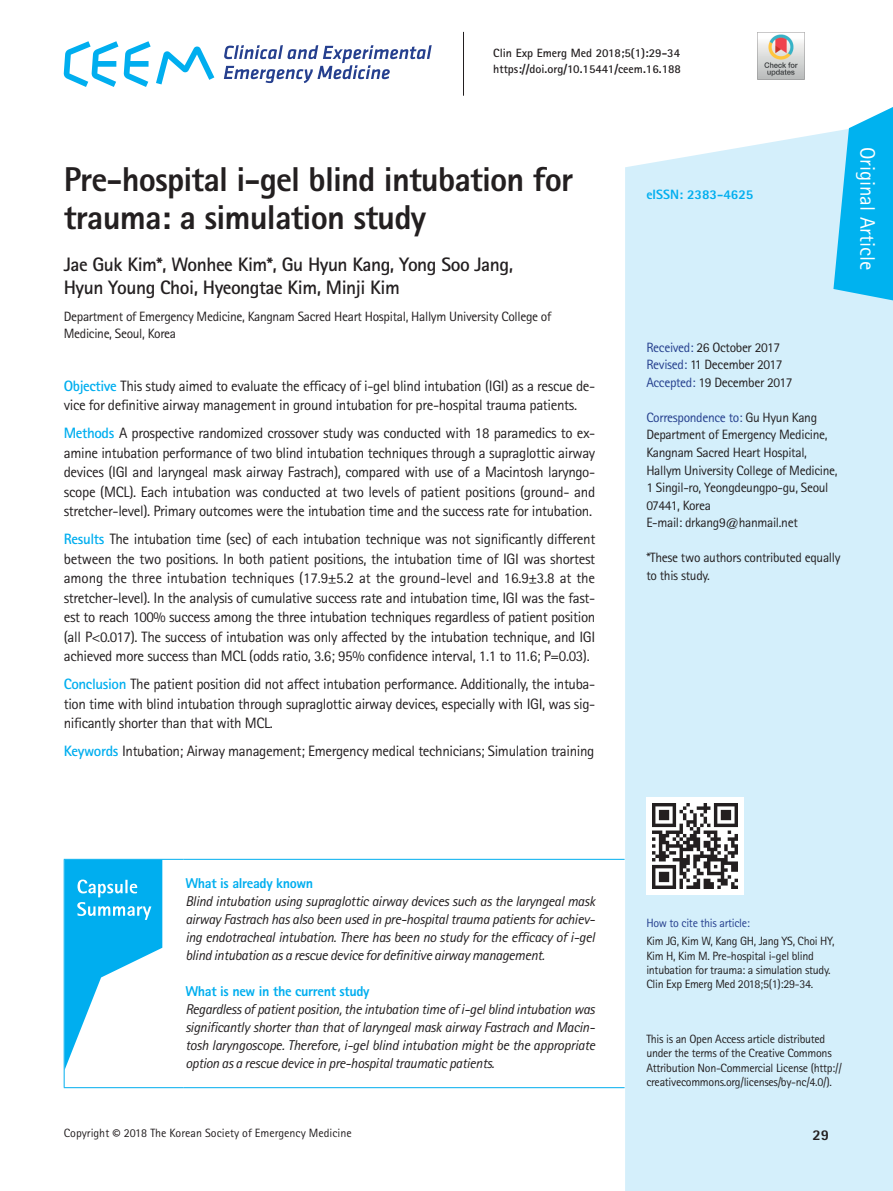
<style>
.page{position:relative;width:893px;height:1191px;background:#fff}
.page>*{position:absolute;margin:0;border:0;box-sizing:border-box;transform-origin:0 0}
.t1{font:800 34.5px/38px "Rotis Sans Serif Std";letter-spacing:-.025em;color:#231f20}
.t2{font:21px "Rotis Sans Serif Std";color:#fff}
.t3{font:700 19.5px/23.4px "Rotis Sans Serif Std";letter-spacing:-.025em;color:#231f20}
.t4{font:15px/19.5px "Rotis Sans Serif Std";letter-spacing:-.025em;color:#231f20;text-align:justify}
.t5{font:800 15px "Rotis Sans Serif Std";color:#231f20}
.t6{font:italic 14.25px/18px "Rotis Sans Serif Std";letter-spacing:-.025em;color:#231f20;text-align:justify}
.t7{font:800 14.25px "Rotis Sans Serif Std";letter-spacing:-.025em;color:#00aeef}
.t8{font:13.5px/17.5px "Rotis Sans Serif Std";letter-spacing:-.025em;color:#231f20}
.t9{font:800 13.5px "Rotis Sans Serif Std";color:#00aeef}
.t10{font:12px/14.4px "Rotis Sans Serif Std";letter-spacing:-.025em;color:#231f20}
.t11{font:700 12px/16.5px "Rotis Sans Serif Std";color:#231f20}
.t12{font:12px "Rotis Sans Serif Std";color:#231f20}
.t13{font:12px "Rotis Sans Serif Std";letter-spacing:-.025em;color:#253f8e}
.s1{font-weight:700;color:#00aeef}
.s2{color:#253f8e}
.s3{font-family:"Myriad Pro";font-weight:700}
</style>
<div class="page">
<div style="left:625px;top:131px;width:268px;height:1060px;background:#d4effb"></div>
<svg style="left:833px;top:107px;width:60px;height:193px"></svg>
<svg style="left:64px;top:41px;width:54px;height:46px"></svg>
<svg style="left:124px;top:41px;width:90px;height:46px"></svg>
<svg style="left:224px;top:45px;width:208px;height:38px"></svg>
<hr style="left:463px;top:32px;width:1px;height:64px;background:#231f20">
<div style="left:646px;top:797px;width:98px;height:98px;background:#fff"></div>
<img style="left:653px;top:803px;width:85px;height:85px">
<hr style="left:64px;top:859px;width:1px;height:228px;background:#00aeef">
<hr style="left:183px;top:859px;width:442px;height:1px;background:#00aeef">
<hr style="left:183px;top:1087px;width:442px;height:1px;background:#00aeef">
<hr style="left:64px;top:859px;width:119px;height:1px;background:#00aeef">
<hr style="left:64px;top:1087px;width:119px;height:1px;background:#00aeef">
<svg style="left:65px;top:859px;width:97px;height:210px"></svg>
<img style="left:758px;top:32px;width:46px;height:47px">
<p class="t11" style="left:493px;top:44px;width:189px">Clin Exp Emerg Med 2018;5(1):29-34 https://doi.org/10.15441/ceem.16.188</p>
<h1 class="t1" style="left:64px;top:160px;width:511px">Pre-hospital i-gel blind intubation for trauma: a simulation study</h1>
<h3 class="t3" style="left:64px;top:252px;width:451px">Jae Guk Kim*, Wonhee Kim*, Gu Hyun Kang, Yong Soo Jang,<br>Hyun Young Choi, Hyeongtae Kim, Minji Kim</h3>
<p class="t8" style="left:64px;top:308px;width:489px;line-height:16.2px">Department of Emergency Medicine, Kangnam Sacred Heart Hospital, Hallym University College of<br>Medicine, Seoul, Korea</p>
<p class="t4" style="left:64px;top:376px;width:533px"><span class="s1">Objective</span> This study aimed to evaluate the efficacy of i-gel blind intubation (IGI) as a rescue de&shy;vice for definitive airway management in ground intubation for pre-hospital trauma patients.</p>
<p class="t4" style="left:64px;top:423px;width:533px"><span class="s1">Methods</span> A prospective randomized crossover study was conducted with 18 paramedics to ex&shy;amine intubation performance of two blind intubation techniques through a supraglottic airway devices (IGI and laryngeal mask airway Fastrach), compared with use of a Macintosh laryngo&shy;scope (MCL). Each intubation was conducted at two levels of patient positions (ground- and stretcher-level). Primary outcomes were the intubation time and the success rate for intubation.</p>
<p class="t4" style="left:64px;top:529px;width:533px"><span class="s1">Results</span> The intubation time (sec) of each intubation technique was not significantly different between the two positions. In both patient positions, the intubation time of IGI was shortest among the three intubation techniques (17.9±5.2 at the ground-level and 16.9±3.8 at the stretcher-level). In the analysis of cumulative success rate and intubation time, IGI was the fast&shy;est to reach 100% success among the three intubation techniques regardless of patient position (all P&lt;0.017). The success of intubation was only affected by the intubation technique, and IGI achieved more success than MCL (odds ratio, 3.6; 95% confidence interval, 1.1 to 11.6; P=0.03).</p>
<p class="t4" style="left:64px;top:674px;width:533px"><span class="s1">Conclusion</span> The patient position did not affect intubation performance. Additionally, the intuba&shy;tion time with blind intubation through supraglottic airway devices, especially with IGI, was sig&shy;nificantly shorter than that with MCL.</p>
<p class="t4" style="left:64px;top:741px;width:532px"><span class="s1">Keywords</span> Intubation; Airway management; Emergency medical technicians; Simulation training</p>
<p class="t9" style="left:646px;top:185px;width:109px">eISSN: 2383-4625</p>
<h2 class="t2" style="left:880px;top:147px;width:125px;rotate:90deg">Original Article</h2>
<p class="t8" style="left:646px;top:338px;width:148px"><span class="s2">Received:</span> 26 October 2017<br><span class="s2">Revised:</span> 11 December 2017<br><span class="s2">Accepted:</span> 19 December 2017</p>
<p class="t8" style="left:646px;top:408px;width:193px"><span class="s2">Correspondence to:</span> Gu Hyun Kang<br>Department of Emergency Medicine,<br>Kangnam Sacred Heart Hospital,<br>Hallym University College of Medicine,<br>1 Singil-ro, Yeongdeungpo-gu, Seoul<br>07441, Korea<br>E-mail: drkang9@hanmail.net</p>
<p class="t8" style="left:646px;top:549px;width:196px">*These two authors contributed equally to this study.</p>
<p class="t7" style="left:185px;top:874px;width:129px">What is already known</p>
<p class="t6" style="left:185px;top:892px;width:411px">Blind intubation using supraglottic airway devices such as the laryngeal mask airway Fastrach has also been used in pre-hospital trauma patients for achiev&shy;ing endotracheal intubation. There has been no study for the efficacy of i-gel blind intubation as a rescue device for definitive airway management.</p>
<p class="t7" style="left:185px;top:982px;width:186px">What is new in the current study</p>
<p class="t6" style="left:185px;top:1000px;width:411px">Regardless of patient position, the intubation time of i-gel blind intubation was significantly shorter than that of laryngeal mask airway Fastrach and Macin&shy;tosh laryngoscope. Therefore, i-gel blind intubation might be the appropriate option as a rescue device in pre-hospital traumatic patients.</p>
<p class="t13" style="left:646px;top:915px;width:105px">How to cite this article:</p>
<p class="t10" style="left:646px;top:934px;width:190px">Kim JG, Kim W, Kang GH, Jang YS, Choi HY, Kim H, Kim M. Pre-hospital i-gel blind intubation for trauma: a simulation study.<br>Clin Exp Emerg Med 2018;5(1):29-34.</p>
<p class="t10" style="left:646px;top:1031px;width:197px">This is an Open Access article distributed under the terms of the Creative Commons Attribution Non-Commercial License (http:// creativecommons.org/licenses/by-nc/4.0/).</p>
<p class="t12" style="left:64px;top:1126px;width:290px">Copyright <span class="s3">©</span> 2018 The Korean Society of Emergency Medicine</p>
<p class="t5" style="left:812px;top:1125px;width:18px">29</p>
</div>
